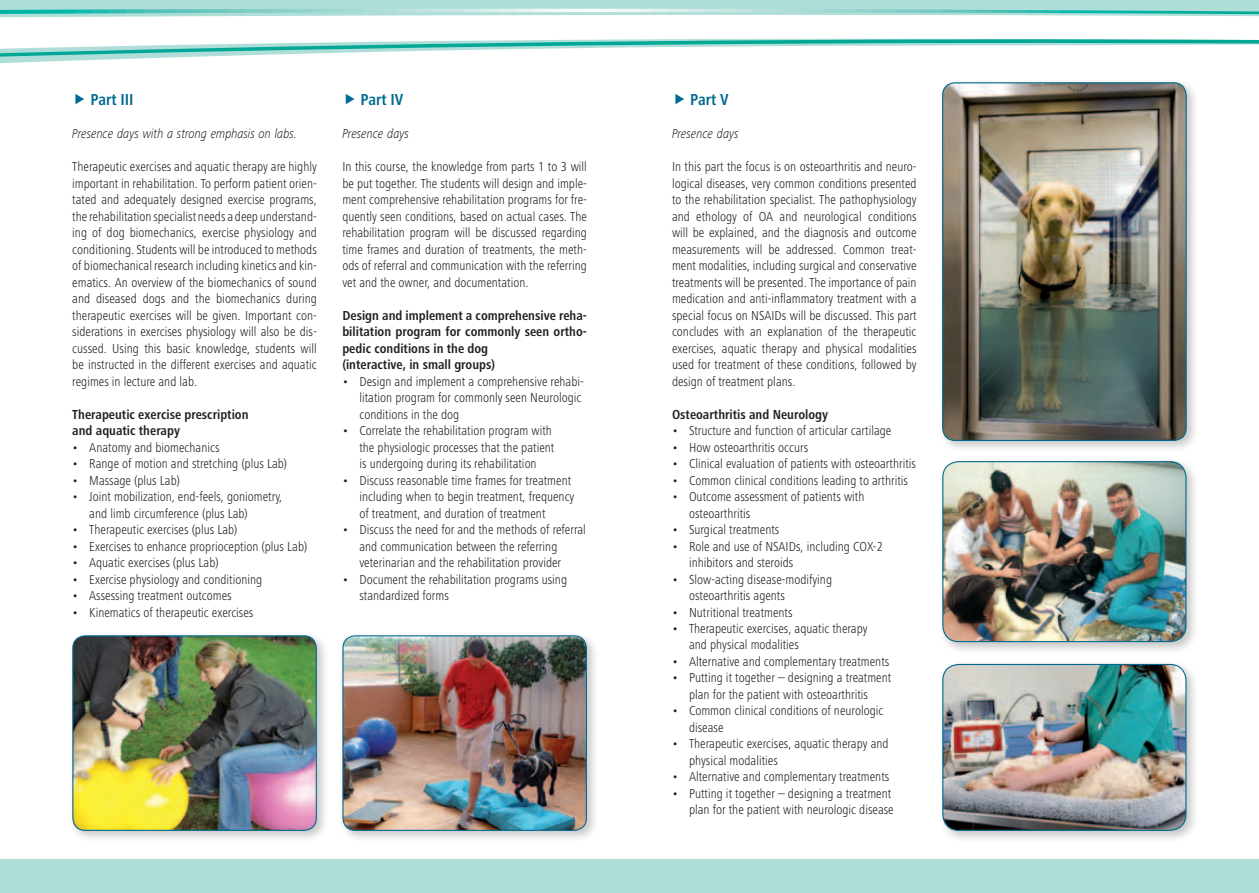
<style>
.page{position:relative;width:1259px;height:893px;background:#fff}
.page>*{position:absolute;margin:0;border:0;box-sizing:border-box;transform-origin:0 0}
.t1{font:700 condensed 16.5px "Frutiger Next LT";color:#006991}
.t2{font:300 condensed 13.5px/16.5px "Frutiger Next LT";color:#231f20}
.t3{font:700 condensed 13.5px/16.5px "Frutiger Next LT";color:#231f20}
.t4{font:italic 300 13.5px "Frutiger Next LT";color:#231f20;scale:.85 1}
</style>
<div class="page">
<div style="left:0;top:0;width:1259px;height:9px;background:#afded9"></div>
<svg style="left:0;top:14px;width:1259px;height:4px"></svg>
<svg style="left:0;top:38px;width:1259px;height:26px"></svg>
<svg style="left:0;top:9px;width:1259px;height:5px;background:#8ad4cd"></svg>
<div style="left:0;top:860px;width:1259px;height:33px;background:#afded9"></div>
<div style="left:68px;top:631px;width:261px;height:212px;background:#231f20;opacity:.25"></div>
<img style="left:73px;top:636px;width:243px;height:194px">
<div style="left:72px;top:635px;width:245px;height:196px;border:1px solid #006991;border-radius:12px"></div>
<div style="left:938px;top:78px;width:261px;height:376px;background:#231f20;opacity:.25"></div>
<img style="left:942px;top:83px;width:244px;height:357px">
<div style="left:942px;top:82px;width:244px;height:359px;border:1px solid #006991;border-radius:12px"></div>
<div style="left:338px;top:631px;width:261px;height:212px;background:#231f20;opacity:.25"></div>
<img style="left:343px;top:636px;width:243px;height:194px">
<div style="left:342px;top:635px;width:245px;height:196px;border:1px solid #006991;border-radius:12px"></div>
<div style="left:938px;top:457px;width:261px;height:198px;background:#231f20;opacity:.25"></div>
<img style="left:943px;top:462px;width:243px;height:180px">
<div style="left:942px;top:461px;width:244px;height:181px;border:1px solid #006991;border-radius:16px"></div>
<div style="left:938px;top:660px;width:261px;height:183px;background:#231f20;opacity:.25"></div>
<img style="left:943px;top:664px;width:243px;height:166px">
<div style="left:942px;top:664px;width:244px;height:167px;border:1px solid #006991;border-radius:16px"></div>
<p class="t1" style="left:90px;top:90px;width:35px">Part III</p>
<p class="t4" style="left:72px;top:126px;width:266px">Presence days with a strong emphasis on labs.</p>
<p class="t2" style="left:72px;top:158px;width:246px;text-align:justify">Therapeutic exercises and aquatic therapy are highly important in rehabilitation. To perform patient orien&shy;tated and adequately designed exercise programs, the rehabilitation specialist needs a deep understand&shy;ing of dog biomechanics, exercise physiology and conditioning. Students will be introduced to methods of biomechanical research including kinetics and kin&shy;ematics. An overview of the biomechanics of sound and diseased dogs and the biomechanics during therapeutic exercises will be given. Important con&shy;siderations in exercises physiology will also be dis&shy;cussed. Using this basic knowledge, students will be instructed in the different exercises and aquatic regimes in lecture and lab.</p>
<p class="t3" style="left:72px;top:406px;width:178px">Therapeutic exercise prescription and aquatic therapy</p>
<p class="t2" style="left:72px;top:439px;width:149px">• Anatomy and biomechanics</p>
<p class="t2" style="left:72px;top:455px;width:216px">• Range of motion and stretching (plus Lab)</p>
<p class="t2" style="left:72px;top:472px;width:109px">• Massage (plus Lab)</p>
<p class="t2" style="left:89px;top:488px;width:195px;text-indent:-17px">• Joint mobilization, end-feels, goniometry, and limb circumference (plus Lab)</p>
<p class="t2" style="left:72px;top:521px;width:167px">• Therapeutic exercises (plus Lab)</p>
<p class="t2" style="left:72px;top:538px;width:236px">• Exercises to enhance proprioception (plus Lab)</p>
<p class="t2" style="left:72px;top:554px;width:148px">• Aquatic exercises (plus Lab)</p>
<p class="t2" style="left:72px;top:571px;width:191px">• Exercise physiology and conditioning</p>
<p class="t2" style="left:72px;top:587px;width:161px">• Assessing treatment outcomes</p>
<p class="t2" style="left:72px;top:604px;width:183px">• Kinematics of therapeutic exercises</p>
<p class="t1" style="left:360px;top:90px;width:44px">Part IV</p>
<p class="t4" style="left:342px;top:126px;width:80px">Presence days</p>
<p class="t2" style="left:342px;top:158px;width:246px;text-align:justify">In this course, the knowledge from parts 1 to 3 will be put together. The students will design and imple&shy;ment comprehensive rehabilitation programs for fre&shy;quently seen conditions, based on actual cases. The rehabilitation program will be discussed regarding time frames and duration of treatments, the meth&shy;ods of referral and communication with the referring vet and the owner, and documentation.</p>
<p class="t3" style="left:342px;top:307px;width:246px">Design and implement a comprehensive reha&shy;bilitation program for commonly seen ortho&shy;pedic conditions in the dog<br>(interactive, in small groups)</p>
<p class="t2" style="left:359px;top:373px;width:226px;text-indent:-17px">• Design and implement a comprehensive rehabi&shy;litation program for commonly seen Neurologic conditions in the dog</p>
<p class="t2" style="left:359px;top:422px;width:196px;text-indent:-17px">• Correlate the rehabilitation program with the physiologic processes that the patient is undergoing during its rehabilitation</p>
<p class="t2" style="left:359px;top:472px;width:216px;text-indent:-17px">• Discuss reasonable time frames for treatment including when to begin treatment, frequency of treatment, and duration of treatment</p>
<p class="t2" style="left:359px;top:521px;width:228px;text-indent:-17px">• Discuss the need for and the methods of referral and communication between the referring veterinarian and the rehabilitation provider</p>
<p class="t2" style="left:359px;top:571px;width:209px;text-indent:-17px">• Document the rehabilitation programs using standardized forms</p>
<p class="t1" style="left:690px;top:90px;width:40px">Part V</p>
<p class="t4" style="left:672px;top:126px;width:80px">Presence days</p>
<p class="t2" style="left:672px;top:158px;width:246px;text-align:justify">In this part the focus is on osteoarthritis and neuro&shy;logical diseases, very common conditions presented to the rehabilitation specialist. The pathophysiology and ethology of OA and neurological conditions will be explained, and the diagnosis and outcome measurements will be addressed. Common treat&shy;ment modalities, including surgical and conservative treatments will be presented. The importance of pain medication and anti-inflammatory treatment with a special focus on NSAIDs will be discussed. This part concludes with an explanation of the therapeutic exercises, aquatic therapy and physical modalities used for treatment of these conditions, followed by design of treatment plans.</p>
<p class="t3" style="left:672px;top:406px;width:157px">Osteoarthritis and Neurology</p>
<p class="t2" style="left:672px;top:422px;width:221px">• Structure and function of articular cartilage</p>
<p class="t2" style="left:672px;top:439px;width:138px">• How osteoarthritis occurs</p>
<p class="t2" style="left:672px;top:455px;width:246px">• Clinical evaluation of patients with osteoarthritis</p>
<p class="t2" style="left:672px;top:472px;width:237px">• Common clinical conditions leading to arthritis</p>
<p class="t2" style="left:689px;top:488px;width:177px;text-indent:-17px">• Outcome assessment of patients with osteoarthritis</p>
<p class="t2" style="left:672px;top:521px;width:109px">• Surgical treatments</p>
<p class="t2" style="left:689px;top:538px;width:195px;text-indent:-17px">• Role and use of NSAIDs, including COX-2 inhibitors and steroids</p>
<p class="t2" style="left:689px;top:571px;width:145px;text-indent:-17px">• Slow-acting disease-modifying osteoarthritis agents</p>
<p class="t2" style="left:672px;top:604px;width:122px">• Nutritional treatments</p>
<p class="t2" style="left:689px;top:620px;width:180px;text-indent:-17px">• Therapeutic exercises, aquatic therapy and physical modalities</p>
<p class="t2" style="left:672px;top:653px;width:219px">• Alternative and complementary treatments</p>
<p class="t2" style="left:672px;top:670px;width:221px;text-align:center">• Putting it together – designing a treatment plan for the patient with osteoarthritis</p>
<p class="t2" style="left:689px;top:703px;width:196px;text-indent:-17px">• Common clinical conditions of neurologic disease</p>
<p class="t2" style="left:689px;top:736px;width:201px;text-indent:-17px">• Therapeutic exercises, aquatic therapy and physical modalities</p>
<p class="t2" style="left:672px;top:769px;width:219px">• Alternative and complementary treatments</p>
<p class="t2" style="left:672px;top:785px;width:223px;text-align:right">• Putting it together – designing a treatment plan for the patient with neurologic disease</p>
</div>
